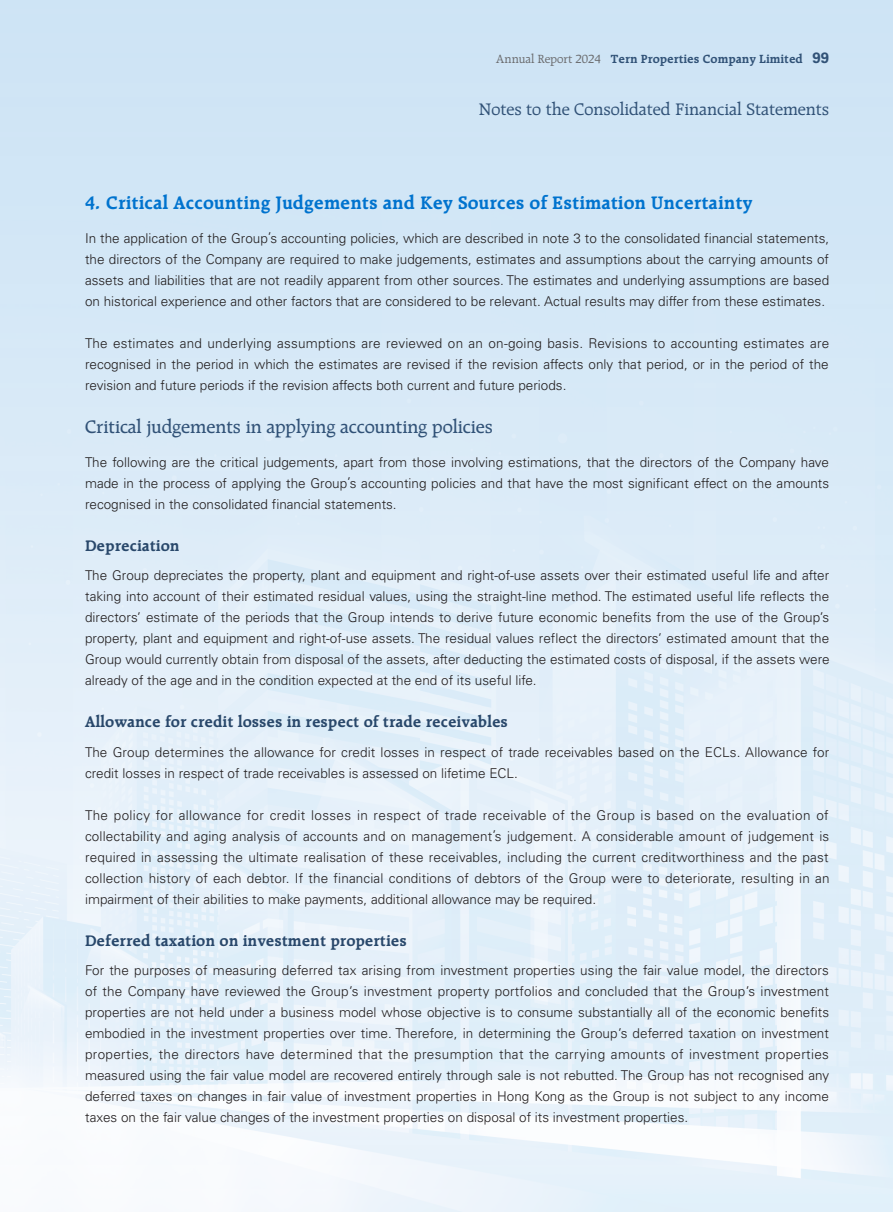
<style>
.page{position:relative;width:893px;height:1212px;background:#fff}
.page>*{position:absolute;margin:0;border:0;box-sizing:border-box;transform-origin:0 0}
.t1{font:700 19.5px "Raleigh LT Std";color:#0073ce}
.t2{font:500 19.5px "Raleigh LT Std";color:#315277}
.t3{font:18px "Raleigh LT Std";color:#315277}
.t4{font:700 16.5px "Raleigh LT Std";color:#29486b}
.t5{font:300 13.5px/21px "Univers LT Std";color:#231f20;text-align:justify}
.t6{font:700 12.75px "Raleigh LT Std";color:#315277}
.s1{font-weight:400;color:#6c6d70}
.s2{font-family:"Univers LT Std";font-size:15px}
</style>
<div class="page">
<div style="left:0;top:0;width:893px;height:1212px;background:linear-gradient(to bottom,#cde3f5,#f0f6fc)"></div>
<p class="t6" style="left:496px;top:51px;width:335px"><span class="s1">Annual Report 2024</span> Tern Properties Company Limited <span class="s2">99</span></p>
<h2 class="t3" style="left:479px;top:99px;width:352px">Notes to the Consolidated Financial Statements</h2>
<h1 class="t1" style="left:85px;top:191px;width:669px">4. Critical Accounting Judgements and Key Sources of Estimation Uncertainty</h1>
<p class="t5" style="left:85px;top:227px;width:746px">In the application of the Group’s accounting policies, which are described in note 3 to the consolidated financial statements, the directors of the Company are required to make judgements, estimates and assumptions about the carrying amounts of assets and liabilities that are not readily apparent from other sources. The estimates and underlying assumptions are based on historical experience and other factors that are considered to be relevant. Actual results may differ from these estimates.</p>
<p class="t5" style="left:85px;top:332px;width:746px">The estimates and underlying assumptions are reviewed on an on-going basis. Revisions to accounting estimates are recognised in the period in which the estimates are revised if the revision affects only that period, or in the period of the revision and future periods if the revision affects both current and future periods.</p>
<h1 class="t2" style="left:85px;top:416px;width:409px">Critical judgements in applying accounting policies</h1>
<p class="t5" style="left:85px;top:451px;width:746px">The following are the critical judgements, apart from those involving estimations, that the directors of the Company have made in the process of applying the Group’s accounting policies and that have the most significant effect on the amounts recognised in the consolidated financial statements.</p>
<p class="t4" style="left:85px;top:536px;width:96px">Depreciation</p>
<p class="t5" style="left:85px;top:565px;width:746px">The Group depreciates the property, plant and equipment and right-of-use assets over their estimated useful life and after taking into account of their estimated residual values, using the straight-line method. The estimated useful life reflects the directors’ estimate of the periods that the Group intends to derive future economic benefits from the use of the Group’s property, plant and equipment and right-of-use assets. The residual values reflect the directors’ estimated amount that the Group would currently obtain from disposal of the assets, after deducting the estimated costs of disposal, if the assets were already of the age and in the condition expected at the end of its useful life.</p>
<p class="t4" style="left:85px;top:713px;width:424px">Allowance for credit losses in respect of trade receivables</p>
<p class="t5" style="left:85px;top:741px;width:746px">The Group determines the allowance for credit losses in respect of trade receivables based on the ECLs. Allowance for credit losses in respect of trade receivables is assessed on lifetime ECL.</p>
<p class="t5" style="left:85px;top:805px;width:746px">The policy for allowance for credit losses in respect of trade receivable of the Group is based on the evaluation of collectability and aging analysis of accounts and on management’s judgement. A considerable amount of judgement is required in assessing the ultimate realisation of these receivables, including the current creditworthiness and the past collection history of each debtor. If the financial conditions of debtors of the Group were to deteriorate, resulting in an impairment of their abilities to make payments, additional allowance may be required.</p>
<p class="t4" style="left:85px;top:931px;width:323px">Deferred taxation on investment properties</p>
<p class="t5" style="left:85px;top:960px;width:746px">For the purposes of measuring deferred tax arising from investment properties using the fair value model, the directors of the Company have reviewed the Group’s investment property portfolios and concluded that the Group’s investment properties are not held under a business model whose objective is to consume substantially all of the economic benefits embodied in the investment properties over time. Therefore, in determining the Group’s deferred taxation on investment properties, the directors have determined that the presumption that the carrying amounts of investment properties measured using the fair value model are recovered entirely through sale is not rebutted. The Group has not recognised any deferred taxes on changes in fair value of investment properties in Hong Kong as the Group is not subject to any income taxes on the fair value changes of the investment properties on disposal of its investment properties.</p>
</div>
